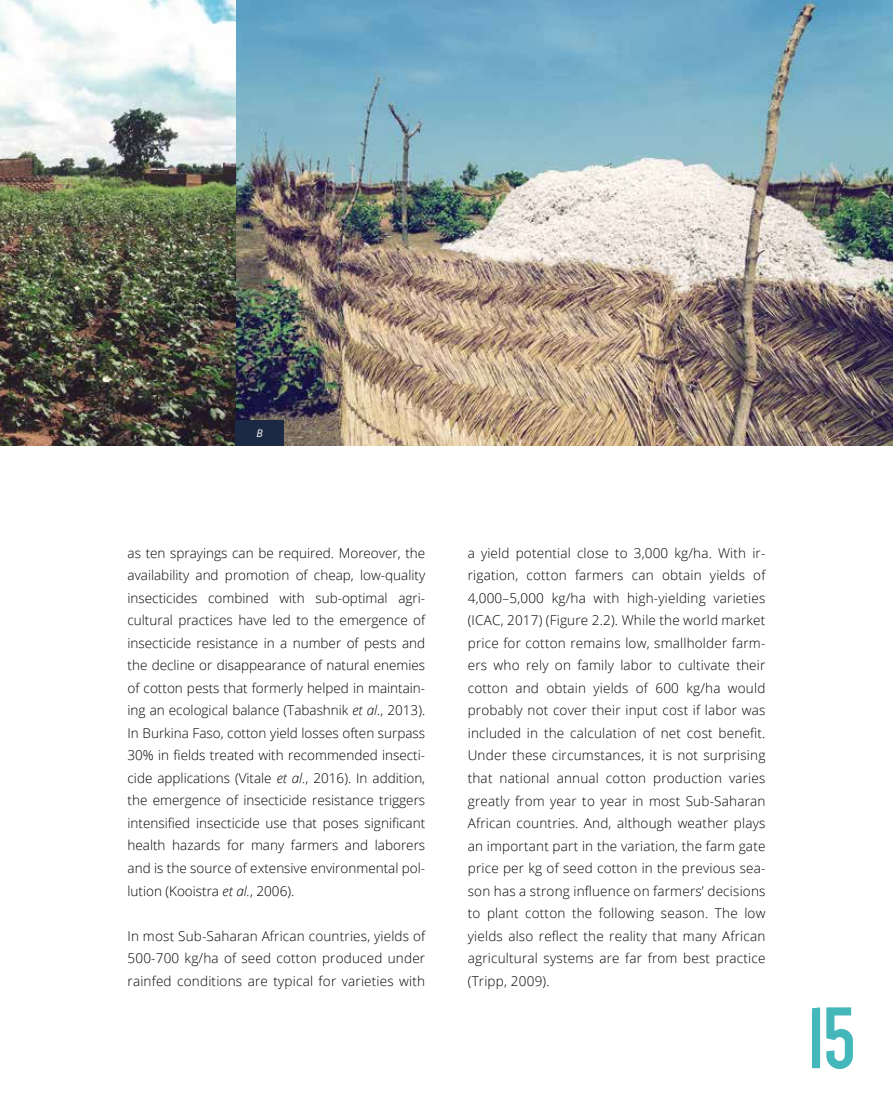
<style>
.page{position:relative;width:893px;height:1106px;background:#fff}
.page>*{position:absolute;margin:0;border:0;box-sizing:border-box;transform-origin:0 0}
.t1{font:700 90px "Dense";color:#43b7ba}
.t2{font:300 13.5px/22.5px "Open Sans";letter-spacing:.015em;color:#000;text-align:justify}
.t3{font:italic 10.5px "Open Sans";color:#fff}
.s1{font-style:italic}
</style>
<div class="page">
<img style="left:0;top:0;width:893px;height:445px">
<div style="left:235px;top:420px;width:49px;height:25px;background:#1b2944"></div>
<p class="t3" style="left:256px;top:426px;width:8px">B</p>
<p class="t2" style="left:128px;top:541px;width:299px">as ten sprayings can be required. Moreover, the availability and promotion of cheap, low-quality insecticides combined with sub-optimal agri&shy;cultural practices have led to the emergence of insecticide resistance in a number of pests and the decline or disappearance of natural enemies of cotton pests that formerly helped in maintain&shy;ing an ecological balance (Tabashnik <span class="s1">et al.</span>, 2013).<br>In Burkina Faso, cotton yield losses often surpass 30% in fields treated with recommended insecti&shy;cide applications (Vitale <span class="s1">et al.</span>, 2016). In addition, the emergence of insecticide resistance triggers intensified insecticide use that poses significant health hazards for many farmers and laborers and is the source of extensive environmental pol&shy;lution (Kooistra <span class="s1">et al.</span>, 2006).</p>
<p class="t2" style="left:128px;top:924px;width:299px">In most Sub-Saharan African countries, yields of 500-700 kg/ha of seed cotton produced under rainfed conditions are typical for varieties with</p>
<p class="t2" style="left:468px;top:541px;width:299px">a yield potential close to 3,000 kg/ha. With ir&shy;rigation, cotton farmers can obtain yields of 4,000–5,000 kg/ha with high-yielding varieties (ICAC, 2017) (Figure 2.2). While the world market price for cotton remains low, smallholder farm&shy;ers who rely on family labor to cultivate their cotton and obtain yields of 600 kg/ha would probably not cover their input cost if labor was included in the calculation of net cost benefit.<br>Under these circumstances, it is not surprising that national annual cotton production varies greatly from year to year in most Sub-Saharan African countries. And, although weather plays an important part in the variation, the farm gate price per kg of seed cotton in the previous sea&shy;son has a strong influence on farmers’ decisions to plant cotton the following season. The low yields also reflect the reality that many African agricultural systems are far from best practice (Tripp, 2009).</p>
<h1 class="t1" style="left:808px;top:994px;width:48px">15</h1>
</div>
